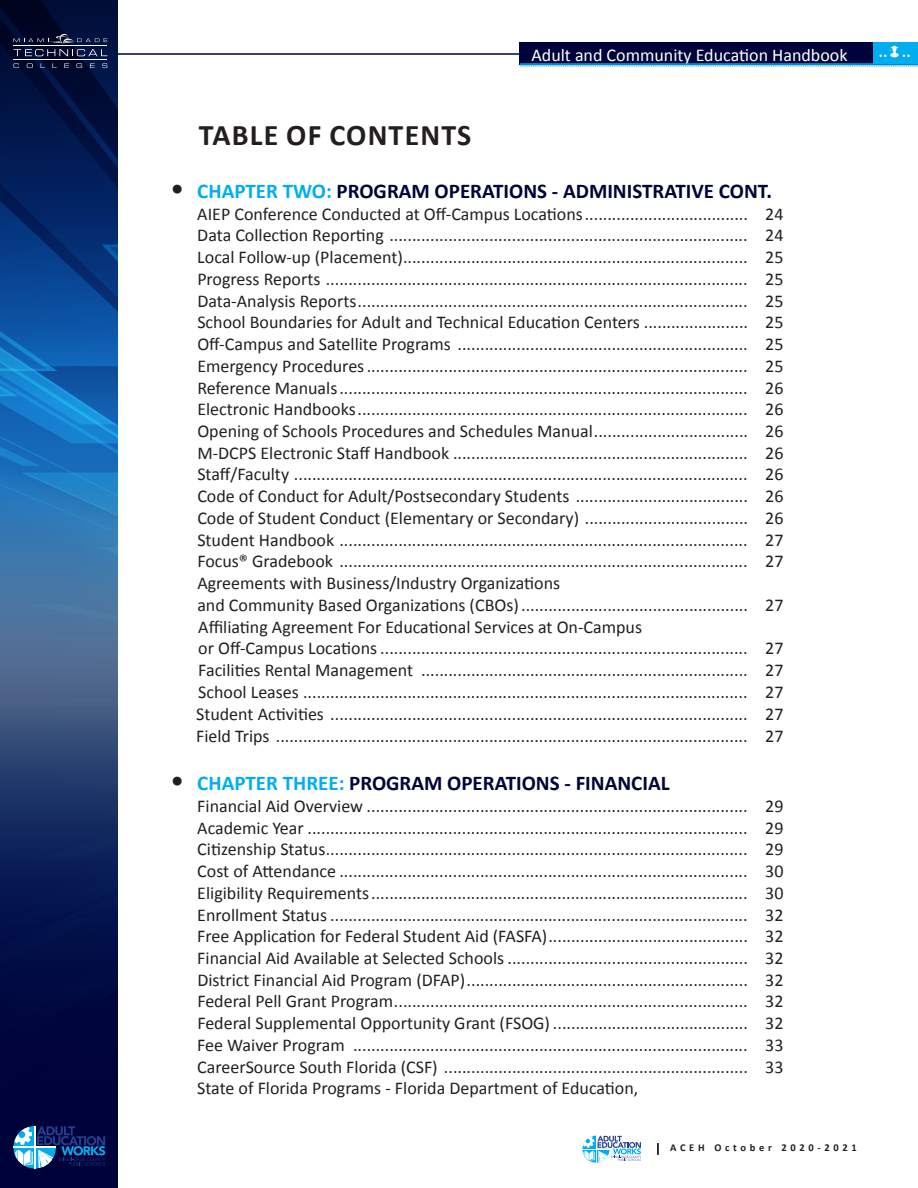
<style>
.page{position:relative;width:918px;height:1188px;background:#fff}
.page>*{position:absolute;margin:0;border:0;box-sizing:border-box;transform-origin:0 0}
.t1{font:700 30px "Calibri";letter-spacing:.04em;color:#231f20}
.t2{font:700 21px "Calibri";color:#000339}
.t3{font:18px/21.8px "Calibri";color:#231f20}
.t4{font:18px "Calibri";color:#fff}
.t5{font:700 10.5px "Calibri";letter-spacing:.35em;color:#231f20}
.s1{font-family:"Eurostile";font-weight:600;font-size:23.7px;color:#231f20}
.s2{color:#00aeef}
</style>
<div class="page">
<hr style="left:92px;top:53px;width:826px;height:2px;background:#000339">
<svg style="left:0;top:0;width:118px;height:1188px;background:#163a73"></svg>
<svg style="left:14px;top:1126px;width:91px;height:42px;background:#2f5588"></svg>
<svg style="left:14px;top:63px;width:5px;height:5px"></svg>
<svg style="left:27px;top:63px;width:6px;height:5px"></svg>
<svg style="left:41px;top:63px;width:4px;height:5px"></svg>
<svg style="left:53px;top:63px;width:4px;height:5px"></svg>
<svg style="left:64px;top:63px;width:5px;height:5px"></svg>
<svg style="left:77px;top:63px;width:5px;height:5px"></svg>
<svg style="left:90px;top:63px;width:5px;height:5px"></svg>
<svg style="left:102px;top:63px;width:5px;height:5px"></svg>
<svg style="left:14px;top:49px;width:93px;height:7px"></svg>
<hr style="left:14px;top:46px;width:93px;height:1px;background:#fffefa">
<hr style="left:14px;top:60px;width:93px;height:1px;background:#fffefa">
<svg style="left:14px;top:33px;width:93px;height:10px"></svg>
<div style="left:520px;top:42px;width:398px;height:22px;background:#000339"></div>
<div style="left:873px;top:42px;width:45px;height:22px;background:#00aeef"></div>
<hr style="left:520px;top:64px;width:398px;height:1px;background:#00aeef">
<hr style="left:520px;top:65px;width:398px;height:1px;background:#00aeef">
<svg style="left:520px;top:66px;width:398px;height:1px"></svg>
<svg style="left:879px;top:46px;width:31px;height:11px"></svg>
<svg style="left:583px;top:1136px;width:58px;height:27px"></svg>
<svg style="left:657px;top:1143px;width:2px;height:12px"></svg>
<h1 class="t1" style="left:199px;top:117px;width:274px">TABLE OF CONTENTS</h1>
<p class="t4" style="left:531px;top:43px;width:318px">Adult and Community Education Handbook</p>
<p class="t2" style="left:171px;top:178px;width:602px"><span class="s1">•</span> <span class="s2">CHAPTER TWO:</span> PROGRAM OPERATIONS - ADMINISTRATIVE CONT.</p>
<p class="t3" style="left:196px;top:202px;width:589px">AIEP Conference Conducted at Off-Campus Locations.................................... 24<br>Data Collection Reporting ............................................................................... 24<br>Local Follow-up (Placement)............................................................................ 25<br>Progress Reports ............................................................................................. 25<br>Data-Analysis Reports...................................................................................... 25<br>School Boundaries for Adult and Technical Education Centers ....................... 25<br>Off-Campus and Satellite Programs ................................................................ 25<br>Emergency Procedures.................................................................................... 25<br>Reference Manuals.......................................................................................... 26<br>Electronic Handbooks...................................................................................... 26<br>Opening of Schools Procedures and Schedules Manual.................................. 26<br>M-DCPS Electronic Staff Handbook ................................................................. 26<br>Staff/Faculty .................................................................................................... 26<br>Code of Conduct for Adult/Postsecondary Students ...................................... 26<br>Code of Student Conduct (Elementary or Secondary) .................................... 26<br>Student Handbook .......................................................................................... 27<br>Focus® Gradebook .......................................................................................... 27<br>Agreements with Business/Industry Organizations<br>and Community Based Organizations (CBOs).................................................. 27<br>Affiliating Agreement For Educational Services at On-Campus<br>or Off-Campus Locations ................................................................................. 27<br>Facilities Rental Management ........................................................................ 27<br>School Leases .................................................................................................. 27<br>Student Activities ............................................................................................ 27<br>Field Trips ........................................................................................................ 27</p>
<p class="t2" style="left:171px;top:770px;width:500px"><span class="s1">•</span> <span class="s2">CHAPTER THREE:</span> PROGRAM OPERATIONS - FINANCIAL</p>
<p class="t3" style="left:197px;top:794px;width:588px;text-align:justify">Financial Aid Overview .................................................................................... 29<br>Academic Year ................................................................................................. 29<br>Citizenship Status............................................................................................. 29<br>Cost of Attendance .......................................................................................... 30<br>Eligibility Requirements................................................................................... 30<br>Enrollment Status ............................................................................................ 32<br>Free Application for Federal Student Aid (FASFA)............................................ 32<br>Financial Aid Available at Selected Schools ..................................................... 32<br>District Financial Aid Program (DFAP).............................................................. 32<br>Federal Pell Grant Program.............................................................................. 32<br>Federal Supplemental Opportunity Grant (FSOG) ........................................... 32<br>Fee Waiver Program ....................................................................................... 33<br>CareerSource South Florida (CSF) ................................................................... 33<br>State of Florida Programs - Florida Department of Education,</p>
<p class="t5" style="left:670px;top:1141px;width:188px">ACEH October 2020-2021</p>
</div>
